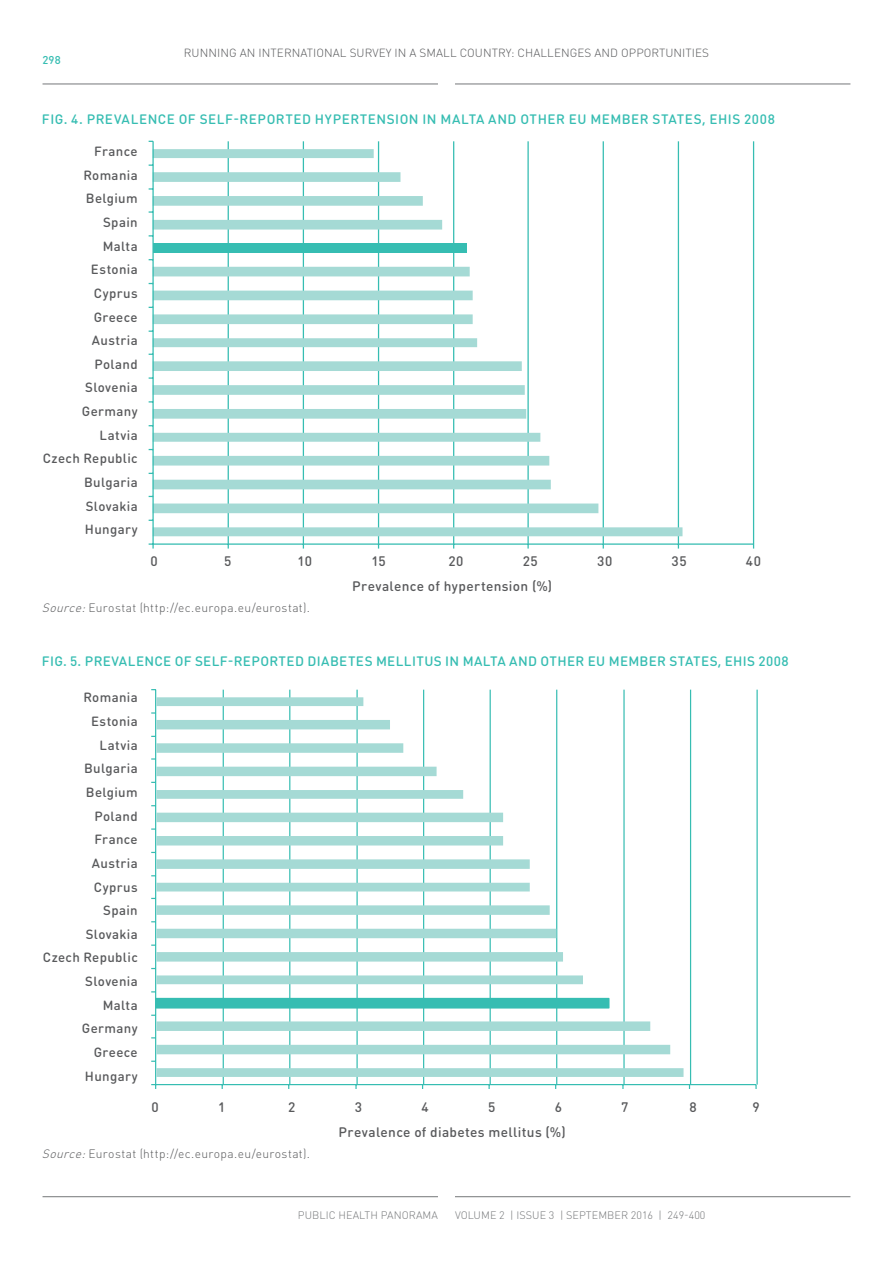
<style>
.page{position:relative;width:893px;height:1263px;background:#fff}
.page>*{position:absolute;margin:0;border:0;box-sizing:border-box;transform-origin:0 0}
.t1{font:500 13.65px "DIN Round Pro";letter-spacing:.03em;color:#58595b}
.t2{font:500 13.5px "DIN Round Pro";letter-spacing:.035em;color:#36bdb2}
.t3{font:500 13.2px/23.5px "DIN Round Pro";letter-spacing:.03em;color:#58595b;text-align:right}
.t4{font:300 12px "DIN Round Pro";letter-spacing:.04em;color:#58595b}
.t5{font:300 11.7px "DIN Round Pro";letter-spacing:.005em;color:#58595b}
.t6{font:500 11.25px "DIN Round Pro";color:#36bdb2}
.t7{font:300 10.8px "DIN Round Pro";letter-spacing:.005em;color:#757779}
.s1{font-style:italic}
</style>
<div class="page">
<hr style="left:43px;top:84px;width:395px;height:1px;background:#757779">
<hr style="left:455px;top:84px;width:395px;height:1px;background:#757779">
<hr style="left:43px;top:1196px;width:395px;height:1px;background:#757779">
<hr style="left:455px;top:1196px;width:395px;height:1px;background:#757779">
<hr style="left:228px;top:141px;width:1px;height:403px;background:#36bdb2">
<hr style="left:303px;top:141px;width:1px;height:403px;background:#36bdb2">
<hr style="left:378px;top:141px;width:1px;height:403px;background:#36bdb2">
<hr style="left:453px;top:141px;width:1px;height:403px;background:#36bdb2">
<hr style="left:527px;top:141px;width:2px;height:403px;background:#36bdb2">
<hr style="left:603px;top:141px;width:1px;height:403px;background:#36bdb2">
<hr style="left:678px;top:141px;width:1px;height:403px;background:#36bdb2">
<hr style="left:753px;top:141px;width:1px;height:403px;background:#36bdb2">
<svg style="left:154px;top:149px;width:528px;height:387px"></svg>
<div style="left:153px;top:243px;width:313px;height:10px;background:#36bdb2"></div>
<hr style="left:153px;top:543px;width:601px;height:2px;background:#36bdb2">
<hr style="left:152px;top:141px;width:2px;height:403px;background:#36bdb2">
<svg style="left:149px;top:543px;width:5px;height:6px"></svg>
<hr style="left:223px;top:690px;width:1px;height:394px;background:#36bdb2">
<hr style="left:289px;top:690px;width:1px;height:394px;background:#36bdb2">
<hr style="left:356px;top:690px;width:2px;height:394px;background:#36bdb2">
<hr style="left:423px;top:690px;width:1px;height:394px;background:#36bdb2">
<hr style="left:490px;top:690px;width:1px;height:394px;background:#36bdb2">
<hr style="left:556px;top:690px;width:1px;height:394px;background:#36bdb2">
<hr style="left:623px;top:690px;width:2px;height:394px;background:#36bdb2">
<hr style="left:690px;top:690px;width:1px;height:394px;background:#36bdb2">
<hr style="left:756px;top:690px;width:2px;height:394px;background:#36bdb2">
<hr style="left:156px;top:1084px;width:600px;height:1px;background:#36bdb2">
<hr style="left:155px;top:690px;width:1px;height:394px;background:#36bdb2">
<svg style="left:151px;top:1084px;width:5px;height:5px"></svg>
<svg style="left:156px;top:697px;width:527px;height:380px"></svg>
<div style="left:156px;top:998px;width:453px;height:10px;background:#36bdb2"></div>
<p class="t6" style="left:43px;top:52px;width:20px">298</p>
<p class="t5" style="left:184px;top:45px;width:9px">RUNN</p>
<p class="t5" style="left:217px;top:45px;width:69px">ING AN INTERNA</p>
<p class="t5" style="left:307px;top:45px;width:19px">TIONA</p>
<p class="t5" style="left:340px;top:45px;width:21px">L SURVEY</p>
<p class="t5" style="left:395px;top:45px;width:82px">IN A SMALL COUN</p>
<p class="t5" style="left:492px;top:45px;width:219px">TRY : CHALLEN GES AN D OPPORTUN ITIES</p>
<p class="t2" style="left:42px;top:110px;width:674px">Fig. 4. Prevalence of self-reported hypertension in Malta and other EU M ember States, EHI</p>
<p class="t2" style="left:732px;top:110px;width:44px">S 2008</p>
<p class="t3" style="left:43px;top:139px;width:96px">France<br>Romania<br>Belgium<br>Spain<br>Malta<br>Estonia<br>Cyprus<br>Greece<br>Austria<br>Poland<br>Slovenia<br>Germany<br>Latvia<br>Czech Republic<br>Bulgaria<br>Slovakia<br>Hungary</p>
<p class="t1" style="left:150px;top:552px;width:9px">0</p>
<p class="t1" style="left:224px;top:552px;width:9px">5</p>
<p class="t1" style="left:298px;top:552px;width:16px">10</p>
<p class="t1" style="left:371px;top:552px;width:16px">15</p>
<p class="t1" style="left:448px;top:552px;width:17px">20</p>
<p class="t1" style="left:523px;top:552px;width:16px">25</p>
<p class="t1" style="left:597px;top:552px;width:17px">30</p>
<p class="t1" style="left:672px;top:552px;width:17px">35</p>
<p class="t1" style="left:746px;top:552px;width:17px">40</p>
<p class="t1" style="left:352px;top:577px;width:202px">Prevalence of hypertension (%)</p>
<p class="t4" style="left:42px;top:600px;width:270px"><span class="s1">Source:</span>Eurostat (http://ec.europa.eu/eurostat).</p>
<p class="t2" style="left:42px;top:652px;width:690px">Fig. 5. Prevalence of self-reported d iabetes mellitus in Malta and other EU M ember States, EHI</p>
<p class="t2" style="left:747px;top:652px;width:43px">S 2008</p>
<p class="t3" style="left:43px;top:685px;width:96px">Romania<br>Estonia<br>Latvia<br>Bulgaria<br>Belgium<br>Poland<br>France<br>Austria<br>Cyprus<br>Spain<br>Slovakia<br>Czech Republic<br>Slovenia<br>Malta<br>Germany<br>Greece<br>Hungary</p>
<p class="t1" style="left:151px;top:1098px;width:9px">0</p>
<p class="t1" style="left:218px;top:1098px;width:9px">1</p>
<p class="t1" style="left:288px;top:1098px;width:9px">2</p>
<p class="t1" style="left:355px;top:1098px;width:9px">3</p>
<p class="t1" style="left:421px;top:1098px;width:9px">4</p>
<p class="t1" style="left:488px;top:1098px;width:9px">5</p>
<p class="t1" style="left:555px;top:1098px;width:9px">6</p>
<p class="t1" style="left:621px;top:1098px;width:9px">7</p>
<p class="t1" style="left:689px;top:1098px;width:9px">8</p>
<p class="t1" style="left:752px;top:1098px;width:9px">9</p>
<p class="t1" style="left:339px;top:1123px;width:229px">Prevalence of diabetes mellitus (%)</p>
<p class="t4" style="left:42px;top:1146px;width:270px"><span class="s1">Source:</span>Eurostat (http://ec.europa.eu/eurostat).</p>
<p class="t7" style="left:298px;top:1208px;width:142px">Pub li c health panorama</p>
<p class="t7" style="left:455px;top:1208px;width:252px">Volume 2 | Issue 3 | SEPTEM BER 2016 | 249-400</p>
</div>
